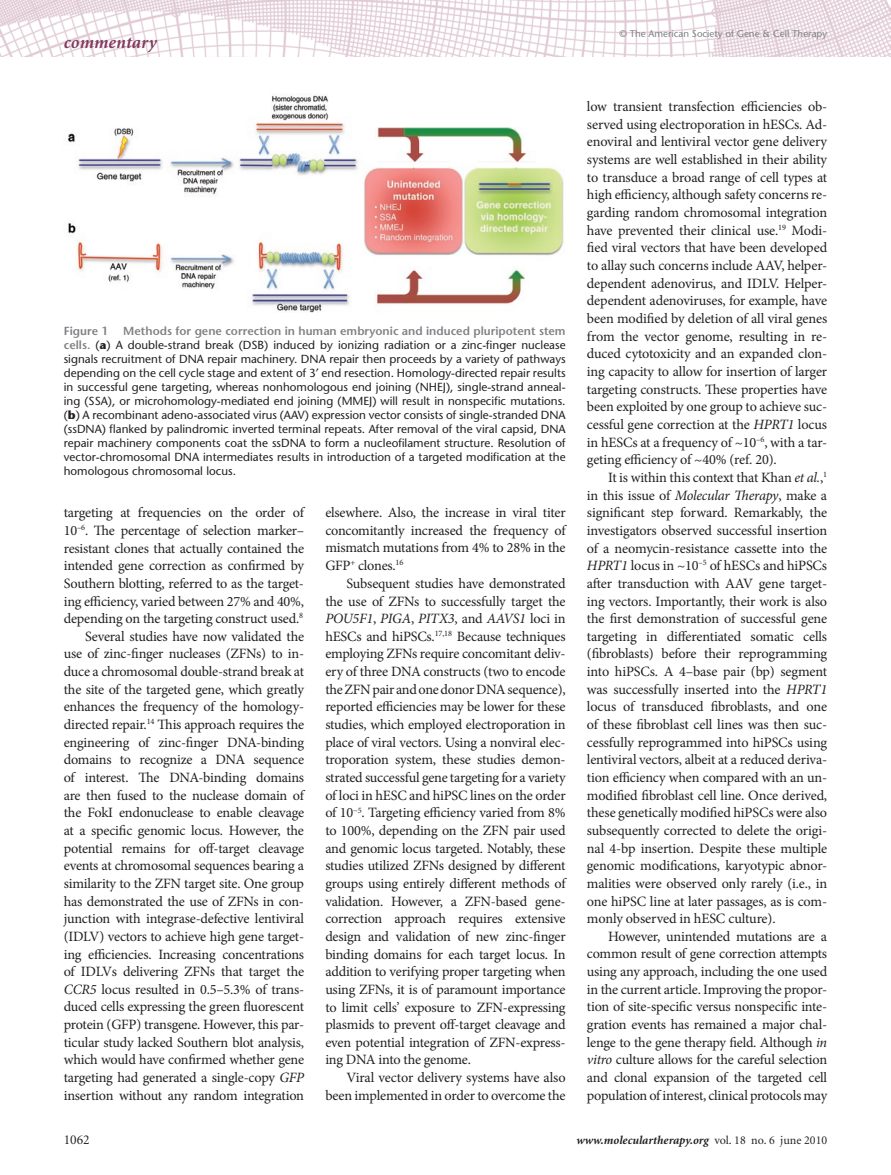
<style>
.page{position:relative;width:891px;height:1175px;background:#fff}
.page>*{position:absolute;margin:0;border:0;box-sizing:border-box;transform-origin:0 0}
.t1{font:italic 700 18px "Minion";color:#833b5f}
.t2{font:14.25px/17.7px "Minion Pro";letter-spacing:-.015em;color:#231f20;text-align:justify}
.t3{font:13.5px "Minion";color:#231f20}
.t4{font:italic 700 12px "Minion";color:#231f20}
.t5{font:11.7px/14.1px "Stone Sans";color:#231f20;text-align:justify}
.t6{font:600 11.7px "Stone Sans";color:#808285}
.t7{font:9.75px "Stone Sans";color:#808285}
.s1{font-weight:600;color:#808285}
.s2{font-weight:700}
.s3{font-style:italic}
.s4{font-weight:400;font-style:normal}
</style>
<div class="page">
<img style="left:0;top:0;width:891px;height:57px">
<img style="left:67px;top:95px;width:497px;height:218px">
<p class="t1" style="left:64px;top:33px;width:94px">commentary</p>
<p class="t5" style="left:64px;top:324px;width:503px;text-indent:60px"><span class="s1">Methods for gene correction in human embryonic and induced pluripotent stem cells.</span> (<span class="s2">a</span>) A double-strand break (DSB) induced by ionizing radiation or a zinc-finger nuclease signals recruitment of DNA repair machinery. DNA repair then proceeds by a variety of pathways depending on the cell cycle stage and extent of 3 end resection. Homology-directed repair results in successful gene targeting, whereas nonhomologous end joining (NHEJ), single-strand anneal&shy;ing (SSA), or microhomology-mediated end joining (MMEJ) will result in nonspecific mutations. (<span class="s2">b</span>) A recombinant adeno-associated virus (AAV) expression vector consists of single-stranded DNA (ssDNA) flanked by palindromic inverted terminal repeats. After removal of the viral capsid, DNA repair machinery components coat the ssDNA to form a nucleofilament structure. Resolution of vector-chromosomal DNA intermediates results in introduction of a targeted modification at the homologous chromosomal locus.</p>
<p class="t6" style="left:64px;top:324px;width:46px">Figure 1</p>
<p class="t2" style="left:64px;top:504px;width:242px;text-align:right">targeting at frequencies on the order of 10<sup>–6</sup>. The percentage of selection marker– resistant clones that actually contained the intended gene correction as confirmed by Southern blotting, referred to as the target&shy;ing efficiency, varied between 27% and 40%, depending on the targeting construct used.<sup>8<br></sup>Several studies have now validated the use of zinc-finger nucleases (ZFNs) to in&shy;duce a chromosomal double-strand break at the site of the targeted gene, which greatly enhances the frequency of the homology&shy;directed repair.<sup>14</sup> This approach requires the engineering of zinc-finger DNA-binding domains to recognize a DNA sequence of interest. The DNA-binding domains are then fused to the nuclease domain of the FokI endonuclease to enable cleavage at a specific genomic locus. However, the potential remains for off-target cleavage events at chromosomal sequences bearing a similarity to the ZFN target site. One group has demonstrated the use of ZFNs in con&shy;junction with integrase-defective lentiviral (IDLV) vectors to achieve high gene target&shy;ing efficiencies. Increasing concentrations of IDLVs delivering ZFNs that target the <span class="s3">CCR5</span> locus resulted in 0.5–5.3% of trans&shy;duced cells expressing the green fluorescent protein (GFP) transgene. However, this par&shy;ticular study lacked Southern blot analysis, which would have confirmed whether gene targeting had generated a single-copy <span class="s3">GFP </span>insertion without any random integration</p>
<p class="t2" style="left:325px;top:504px;width:242px">elsewhere. Also, the increase in viral titer concomitantly increased the frequency of mismatch mutations from 4% to 28% in the GFP<sup>+</sup> clones.<sup>16</sup></p>
<p class="t2" style="left:325px;top:574px;width:242px;text-indent:21px">Subsequent studies have demonstrated the use of ZFNs to successfully target the <span class="s3">POU5F1</span>, <span class="s3">PIGA</span>, <span class="s3">PITX3</span>, and <span class="s3">AAVS1</span> loci in hESCs and hiPSCs.<sup>17,18</sup> Because techniques employing ZFNs require concomitant deliv&shy;ery of three DNA constructs (two to encode the ZFN pair and one donor DNA sequence), reported efficiencies may be lower for these studies, which employed electroporation in place of viral vectors. Using a nonviral elec&shy;troporation system, these studies demon&shy;strated successful gene targeting for a variety of loci in hESC and hiPSC lines on the order of 10<sup>−5</sup>. Targeting efficiency varied from 8% to 100%, depending on the ZFN pair used and genomic locus targeted. Notably, these studies utilized ZFNs designed by different groups using entirely different methods of validation. However, a ZFN-based gene&shy;correction approach requires extensive design and validation of new zinc-finger binding domains for each target locus. In addition to verifying proper targeting when using ZFNs, it is of paramount importance to limit cells’ exposure to ZFN-expressing plasmids to prevent off-target cleavage and even potential integration of ZFN-express&shy;ing DNA into the genome.</p>
<p class="t2" style="left:325px;top:1068px;width:242px;text-align:right">Viral vector delivery systems have also been implemented in order to overcome the</p>
<p class="t7" style="left:620px;top:28px;width:209px">© The American Society of Gene &amp; Cell Therapy</p>
<p class="t2" style="left:587px;top:98px;width:242px">low transient transfection efficiencies ob&shy;served using electroporation in hESCs. Ad&shy;enoviral and lentiviral vector gene delivery systems are well established in their ability to transduce a broad range of cell types at high efficiency, although safety concerns re&shy;garding random chromosomal integration have prevented their clinical use.<sup>19</sup> Modi&shy;fied viral vectors that have been developed to allay such concerns include AAV, helper&shy;dependent adenovirus, and IDLV. Helper&shy;dependent adenoviruses, for example, have been modified by deletion of all viral genes from the vector genome, resulting in re&shy;duced cytotoxicity and an expanded clon&shy;ing capacity to allow for insertion of larger targeting constructs. These properties have been exploited by one group to achieve suc&shy;cessful gene correction at the <span class="s3">HPRT1</span> locus in hESCs at a frequency of ~10<sup>–6</sup>, with a tar&shy;geting efficiency of ~40% (ref. 20).</p>
<p class="t2" style="left:587px;top:468px;width:242px;text-indent:21px">It is within this context that Khan <span class="s3">et al.</span>,<sup>1 </sup>in this issue of <span class="s3">Molecular Therapy</span>, make a significant step forward. Remarkably, the investigators observed successful insertion of a neomycin-resistance cassette into the <span class="s3">HPRT1</span> locus in ~10<sup>–5</sup> of hESCs and hiPSCs after transduction with AAV gene target&shy;ing vectors. Importantly, their work is also the first demonstration of successful gene targeting in differentiated somatic cells (fibroblasts) before their reprogramming into hiPSCs. A 4–base pair (bp) segment was successfully inserted into the <span class="s3">HPRT1 </span>locus of transduced fibroblasts, and one of these fibroblast cell lines was then suc&shy;cessfully reprogrammed into hiPSCs using lentiviral vectors, albeit at a reduced deriva&shy;tion efficiency when compared with an un&shy;modified fibroblast cell line. Once derived, these genetically modified hiPSCs were also subsequently corrected to delete the origi&shy;nal 4-bp insertion. Despite these multiple genomic modifications, karyotypic abnor&shy;malities were observed only rarely (i.e., in one hiPSC line at later passages, as is com&shy;monly observed in hESC culture).</p>
<p class="t2" style="left:587px;top:927px;width:242px;text-indent:21px">However, unintended mutations are a common result of gene correction attempts using any approach, including the one used in the current article. Improving the propor&shy;tion of site-specific versus nonspecific inte&shy;gration events has remained a major chal&shy;lenge to the gene therapy field. Although <span class="s3">in vitro</span> culture allows for the careful selection and clonal expansion of the targeted cell population of interest, clinical protocols may</p>
<p class="t3" style="left:64px;top:1132px;width:27px">1062</p>
<p class="t4" style="left:577px;top:1133px;width:252px">www.moleculartherapy.org <span class="s4">vol. 18 no. 6 june 2010</span></p>
</div>
